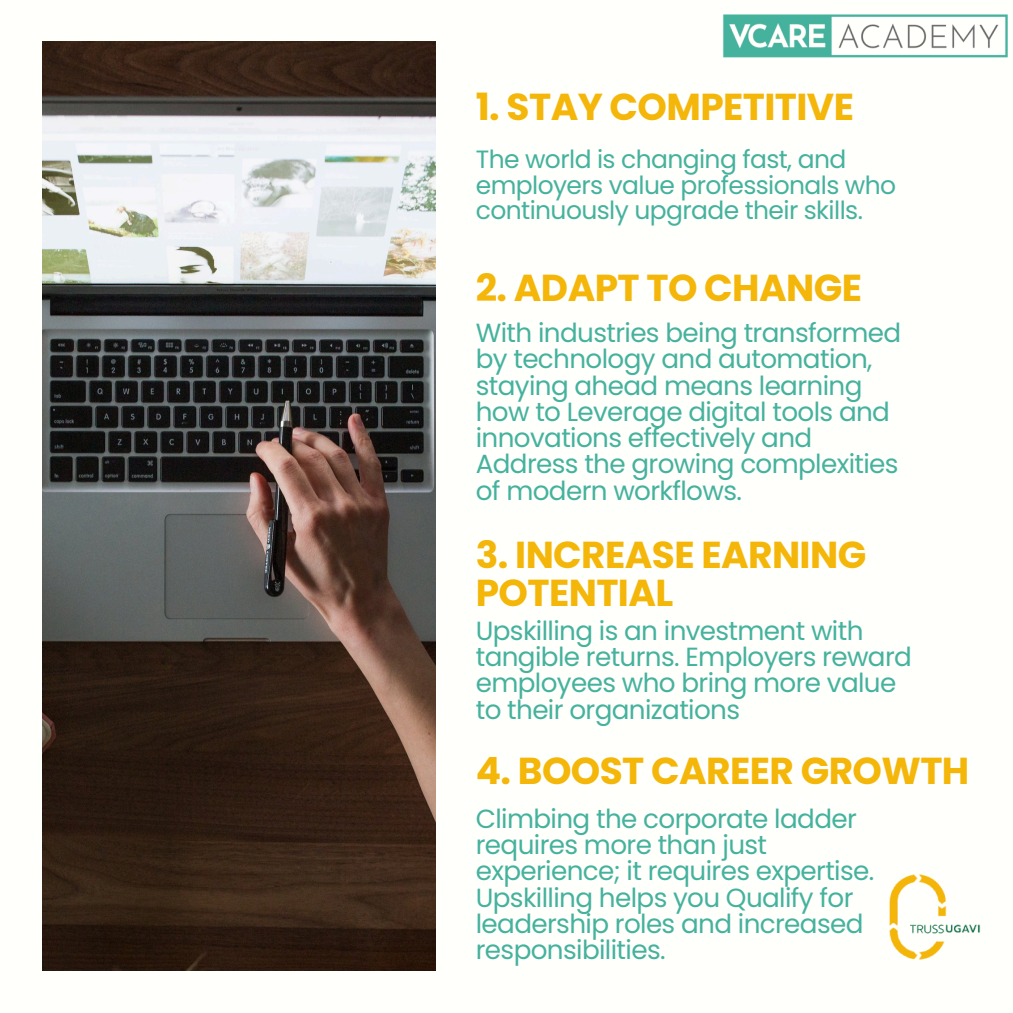
<style>
.page{position:relative;width:1013px;height:1013px;background:#fff}
.page>*{position:absolute;margin:0;border:0;box-sizing:border-box;transform-origin:0 0}
.t1{font:700 37.5px/38.5px "Poppins";letter-spacing:-.015em;color:#f4b609}
.t2{font:26.25px/26.2px "Poppins";letter-spacing:-.025em;color:#45b29d}
.t3{font:25px/25.2px "Poppins";letter-spacing:-.025em;color:#45b29d}
</style>
<div class="page">
<img style="left:42px;top:42px;width:393px;height:928px">
<img style="left:722px;top:14px;width:286px;height:44px">
<img style="left:889px;top:874px;width:92px;height:86px">
<p class="t1" style="left:476px;top:88px;width:380px">1. STAY COMPETITIVE</p>
<p class="t3" style="left:476px;top:147px;width:422px">The world is changing fast, and employers value professionals who continuously upgrade their skills.</p>
<p class="t1" style="left:476px;top:268px;width:388px">2. ADAPT TO CHANGE</p>
<h1 class="t2" style="left:476px;top:320px;width:427px">With industries being transformed by technology and automation, staying ahead means learning how to Leverage digital tools and innovations effectively and<br>Address the growing complexities of modern workflows.</h1>
<h1 class="t1" style="left:476px;top:535px;width:392px">3. INCREASE EARNING<br>POTENTIAL</h1>
<p class="t2" style="left:476px;top:617px;width:437px">Upskilling is an investment with tangible returns. Employers reward employees who bring more value to their organizations</p>
<p class="t1" style="left:476px;top:751px;width:495px">4. BOOST CAREER GROWTH</p>
<h1 class="t2" style="left:476px;top:805px;width:400px">Climbing the corporate ladder requires more than just experience; it requires expertise.<br>Upskilling helps you Qualify for leadership roles and increased responsibilities.</h1>
</div>
